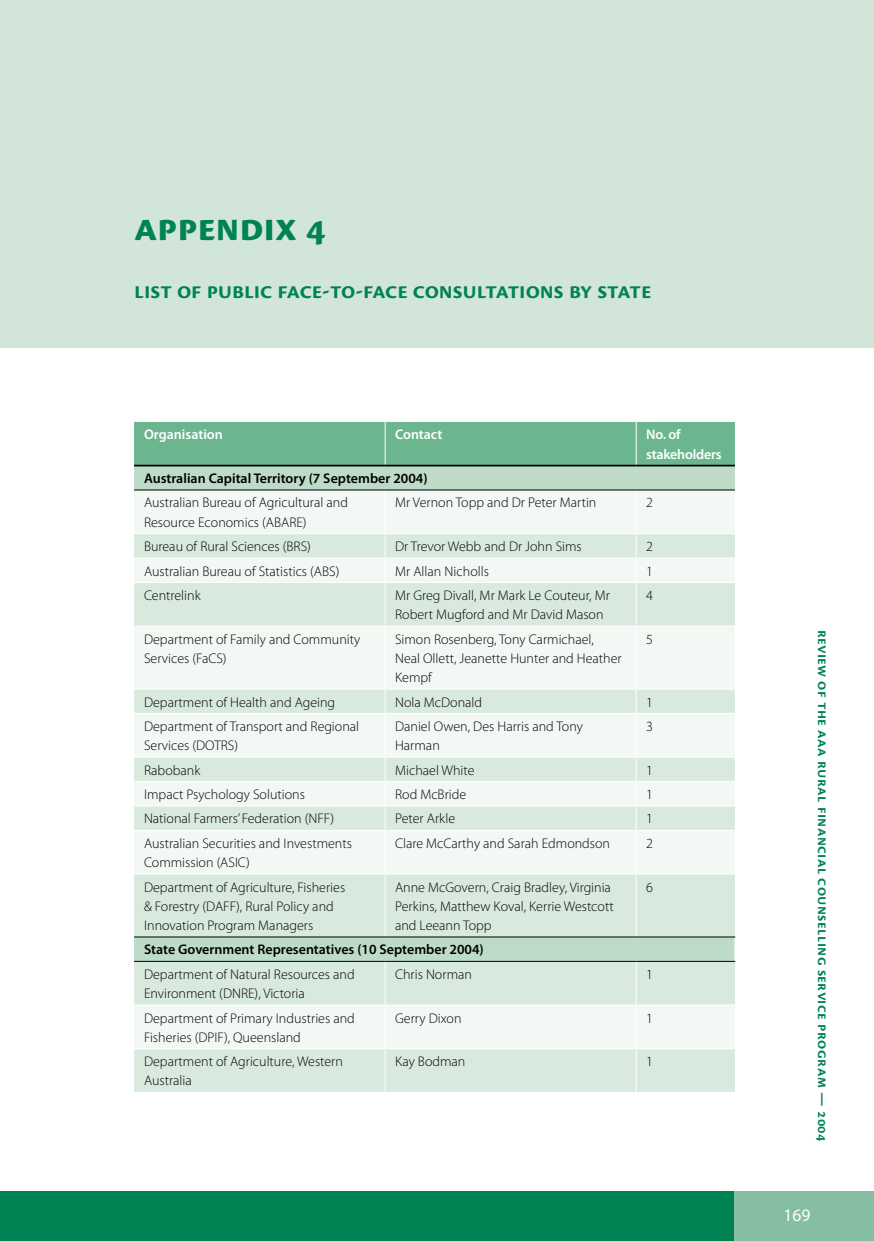
<style>
.page{position:relative;width:874px;height:1241px;background:#fff}
.page>*{position:absolute;margin:0;border:0;box-sizing:border-box;transform-origin:0 0}
.t1{font:700 42px "Cronos Pro";color:#008352}
.t2{font:600 24.5px "Cronos Pro";letter-spacing:-.005em;color:#008352}
.t3{font:17.5px "Myriad Pro";color:#fff}
.t4{font:600 15.75px "Cronos Pro";letter-spacing:.03em;color:#008352}
.t5{font:300 14px/19.2px "Myriad Pro";color:#000}
.t6{font:600 14px "Myriad Pro";color:#000}
.t7{font:600 14px/19.2px "Myriad Pro";letter-spacing:-.005em;color:#fff}
</style>
<div class="page">
<div style="left:0;top:1191px;width:759px;height:49px;background:#008352"></div>
<div style="left:734px;top:1191px;width:139px;height:49px;background:#85bea2"></div>
<div style="left:0;top:0;width:873px;height:347px;background:#d2e5d9"></div>
<div style="left:134px;top:422px;width:600px;height:42px;background:#6bb68e"></div>
<div style="left:134px;top:466px;width:600px;height:23px;background:#bddbc7"></div>
<div style="left:134px;top:490px;width:600px;height:43px;background:#f3f8f4"></div>
<svg style="left:134px;top:534px;width:600px;height:557px;fill:#d8eadd"></svg>
<hr style="left:384px;top:422px;width:1px;height:42px;background:#fff">
<hr style="left:635px;top:422px;width:1px;height:42px;background:#fff">
<hr style="left:384px;top:490px;width:1px;height:43px;background:#fff">
<hr style="left:635px;top:490px;width:1px;height:43px;background:#fff">
<svg style="left:384px;top:534px;width:1px;height:48px"></svg>
<svg style="left:635px;top:534px;width:1px;height:48px"></svg>
<hr style="left:384px;top:583px;width:1px;height:42px;background:#fff">
<hr style="left:635px;top:583px;width:1px;height:42px;background:#fff">
<hr style="left:384px;top:626px;width:1px;height:62px;background:#fff">
<hr style="left:635px;top:626px;width:1px;height:62px;background:#fff">
<svg style="left:384px;top:689px;width:1px;height:23px"></svg>
<svg style="left:635px;top:689px;width:1px;height:23px"></svg>
<hr style="left:384px;top:714px;width:1px;height:42px;background:#fff">
<hr style="left:635px;top:714px;width:1px;height:42px;background:#fff">
<svg style="left:384px;top:757px;width:1px;height:72px"></svg>
<svg style="left:635px;top:757px;width:1px;height:72px"></svg>
<hr style="left:384px;top:830px;width:1px;height:43px;background:#fff">
<hr style="left:635px;top:830px;width:1px;height:43px;background:#fff">
<hr style="left:384px;top:874px;width:1px;height:62px;background:#fff">
<hr style="left:635px;top:874px;width:1px;height:62px;background:#fff">
<hr style="left:384px;top:961px;width:1px;height:43px;background:#fff">
<hr style="left:635px;top:961px;width:1px;height:43px;background:#fff">
<hr style="left:384px;top:1005px;width:1px;height:42px;background:#fff">
<hr style="left:635px;top:1005px;width:1px;height:42px;background:#fff">
<hr style="left:384px;top:1049px;width:1px;height:42px;background:#fff">
<hr style="left:635px;top:1049px;width:1px;height:42px;background:#fff">
<hr style="left:134px;top:464px;width:251px;height:2px;background:#000">
<hr style="left:385px;top:464px;width:251px;height:2px;background:#000">
<hr style="left:636px;top:464px;width:98px;height:2px;background:#000">
<hr style="left:134px;top:557px;width:251px;height:1px;background:#fff">
<hr style="left:385px;top:557px;width:251px;height:1px;background:#fff">
<hr style="left:636px;top:557px;width:98px;height:1px;background:#fff">
<hr style="left:134px;top:582px;width:251px;height:1px;background:#fff">
<hr style="left:385px;top:582px;width:251px;height:1px;background:#fff">
<hr style="left:636px;top:582px;width:98px;height:1px;background:#fff">
<hr style="left:134px;top:625px;width:251px;height:1px;background:#fff">
<hr style="left:385px;top:625px;width:251px;height:1px;background:#fff">
<hr style="left:636px;top:625px;width:98px;height:1px;background:#fff">
<hr style="left:134px;top:688px;width:251px;height:1px;background:#fff">
<hr style="left:385px;top:688px;width:251px;height:1px;background:#fff">
<hr style="left:636px;top:688px;width:98px;height:1px;background:#fff">
<hr style="left:134px;top:712px;width:251px;height:2px;background:#fff">
<hr style="left:385px;top:712px;width:251px;height:2px;background:#fff">
<hr style="left:636px;top:712px;width:98px;height:2px;background:#fff">
<hr style="left:134px;top:756px;width:251px;height:1px;background:#fff">
<hr style="left:385px;top:756px;width:251px;height:1px;background:#fff">
<hr style="left:636px;top:756px;width:98px;height:1px;background:#fff">
<hr style="left:134px;top:781px;width:251px;height:1px;background:#fff">
<hr style="left:385px;top:781px;width:251px;height:1px;background:#fff">
<hr style="left:636px;top:781px;width:98px;height:1px;background:#fff">
<hr style="left:134px;top:805px;width:251px;height:1px;background:#fff">
<hr style="left:385px;top:805px;width:251px;height:1px;background:#fff">
<hr style="left:636px;top:805px;width:98px;height:1px;background:#fff">
<hr style="left:134px;top:829px;width:251px;height:1px;background:#fff">
<hr style="left:385px;top:829px;width:251px;height:1px;background:#fff">
<hr style="left:636px;top:829px;width:98px;height:1px;background:#fff">
<hr style="left:134px;top:873px;width:251px;height:1px;background:#fff">
<hr style="left:385px;top:873px;width:251px;height:1px;background:#fff">
<hr style="left:636px;top:873px;width:98px;height:1px;background:#fff">
<hr style="left:134px;top:1004px;width:251px;height:1px;background:#fff">
<hr style="left:385px;top:1004px;width:251px;height:1px;background:#fff">
<hr style="left:636px;top:1004px;width:98px;height:1px;background:#fff">
<hr style="left:134px;top:1047px;width:251px;height:2px;background:#fff">
<hr style="left:385px;top:1047px;width:251px;height:2px;background:#fff">
<hr style="left:636px;top:1047px;width:98px;height:2px;background:#fff">
<hr style="left:134px;top:489px;width:251px;height:1px;background:#000">
<hr style="left:385px;top:489px;width:251px;height:1px;background:#000">
<hr style="left:636px;top:489px;width:98px;height:1px;background:#000">
<svg style="left:734px;top:937px;width:1px;height:23px"></svg>
<hr style="left:134px;top:936px;width:251px;height:1px;background:#000">
<hr style="left:385px;top:936px;width:251px;height:1px;background:#000">
<hr style="left:636px;top:936px;width:98px;height:1px;background:#000">
<hr style="left:134px;top:960px;width:251px;height:1px;background:#000">
<hr style="left:385px;top:960px;width:251px;height:1px;background:#000">
<hr style="left:636px;top:960px;width:98px;height:1px;background:#000">
<h1 class="t1" style="left:134px;top:203px;width:193px">APPENDIX 4</h1>
<h2 class="t2" style="left:134px;top:276px;width:518px">List of public face-to-face consultations by state</h2>
<p class="t7" style="left:144px;top:424px;width:80px">Organisation</p>
<p class="t7" style="left:395px;top:424px;width:49px">Contact</p>
<p class="t7" style="left:645px;top:424px;width:77px">No. of stakeholders</p>
<p class="t6" style="left:144px;top:469px;width:285px">Australian Capital Territory (7 September 2004)</p>
<p class="t5" style="left:144px;top:493px;width:205px">Australian Bureau of Agricultural and<br>Resource Economics (ABARE)</p>
<p class="t5" style="left:395px;top:493px;width:203px">Mr Vernon Topp and Dr Peter Martin</p>
<p class="t5" style="left:645px;top:493px;width:8px">2</p>
<p class="t5" style="left:144px;top:536px;width:168px">Bureau of Rural Sciences (BRS)</p>
<p class="t5" style="left:395px;top:536px;width:188px">Dr Trevor Webb and Dr John Sims</p>
<p class="t5" style="left:645px;top:536px;width:8px">2</p>
<p class="t5" style="left:144px;top:561px;width:197px">Australian Bureau of Statistics (ABS)</p>
<p class="t5" style="left:395px;top:561px;width:95px">Mr Allan Nicholls</p>
<p class="t5" style="left:645px;top:561px;width:8px">1</p>
<p class="t5" style="left:144px;top:585px;width:58px">Centrelink</p>
<p class="t5" style="left:395px;top:585px;width:216px">Mr Greg Divall, Mr Mark Le Couteur, Mr<br>Robert Mugford and Mr David Mason</p>
<p class="t5" style="left:645px;top:585px;width:8px">4</p>
<p class="t5" style="left:144px;top:629px;width:218px">Department of Family and Community<br>Services (FaCS)</p>
<p class="t5" style="left:395px;top:629px;width:228px">Simon Rosenberg, Tony Carmichael,<br>Neal Ollett, Jeanette Hunter and Heather<br>Kempf</p>
<p class="t5" style="left:645px;top:629px;width:8px">5</p>
<p class="t5" style="left:144px;top:692px;width:193px">Department of Health and Ageing</p>
<p class="t5" style="left:395px;top:692px;width:89px">Nola McDonald</p>
<p class="t5" style="left:645px;top:692px;width:8px">1</p>
<p class="t5" style="left:144px;top:716px;width:216px">Department of Transport and Regional<br>Services (DOTRS)</p>
<p class="t5" style="left:395px;top:716px;width:189px">Daniel Owen, Des Harris and Tony<br>Harman</p>
<p class="t5" style="left:645px;top:716px;width:8px">3</p>
<p class="t5" style="left:144px;top:760px;width:58px">Rabobank</p>
<p class="t5" style="left:395px;top:760px;width:81px">Michael White</p>
<p class="t5" style="left:645px;top:760px;width:8px">1</p>
<p class="t5" style="left:144px;top:784px;width:162px">Impact Psychology Solutions</p>
<p class="t5" style="left:395px;top:784px;width:73px">Rod McBride</p>
<p class="t5" style="left:645px;top:784px;width:8px">1</p>
<p class="t5" style="left:144px;top:808px;width:191px">National Farmers’ Federation (NFF)</p>
<p class="t5" style="left:395px;top:808px;width:62px">Peter Arkle</p>
<p class="t5" style="left:645px;top:808px;width:8px">1</p>
<p class="t5" style="left:144px;top:833px;width:209px">Australian Securities and Investments<br>Commission (ASIC)</p>
<p class="t5" style="left:395px;top:833px;width:216px">Clare McCarthy and Sarah Edmondson</p>
<p class="t5" style="left:645px;top:833px;width:8px">2</p>
<p class="t5" style="left:144px;top:876px;width:203px">Department of Agriculture, Fisheries &amp; Forestry (DAFF), Rural Policy and<br>Innovation Program Managers</p>
<p class="t5" style="left:395px;top:876px;width:220px">Anne McGovern, Craig Bradley, Virginia<br>Perkins, Matthew Koval, Kerrie Westcott and Leeann Topp</p>
<p class="t5" style="left:645px;top:876px;width:8px">6</p>
<p class="t6" style="left:144px;top:940px;width:341px">State Government Representatives (10 September 2004)</p>
<p class="t5" style="left:144px;top:964px;width:212px">Department of Natural Resources and<br>Environment (DNRE), Victoria</p>
<p class="t5" style="left:395px;top:964px;width:78px">Chris Norman</p>
<p class="t5" style="left:645px;top:964px;width:8px">1</p>
<p class="t5" style="left:144px;top:1007px;width:212px">Department of Primary Industries and<br>Fisheries (DPIF), Queensland</p>
<p class="t5" style="left:395px;top:1007px;width:68px">Gerry Dixon</p>
<p class="t5" style="left:645px;top:1007px;width:8px">1</p>
<p class="t5" style="left:144px;top:1051px;width:200px">Department of Agriculture, Western<br>Australia</p>
<p class="t5" style="left:395px;top:1051px;width:72px">Kay Bodman</p>
<p class="t5" style="left:645px;top:1051px;width:8px">1</p>
<p class="t4" style="left:831px;top:630px;width:513px;rotate:90deg">Review of the AAA Rural Financial Counselling Service Program — 2004</p>
<p class="t3" style="left:783px;top:1204px;width:28px">169</p>
</div>
